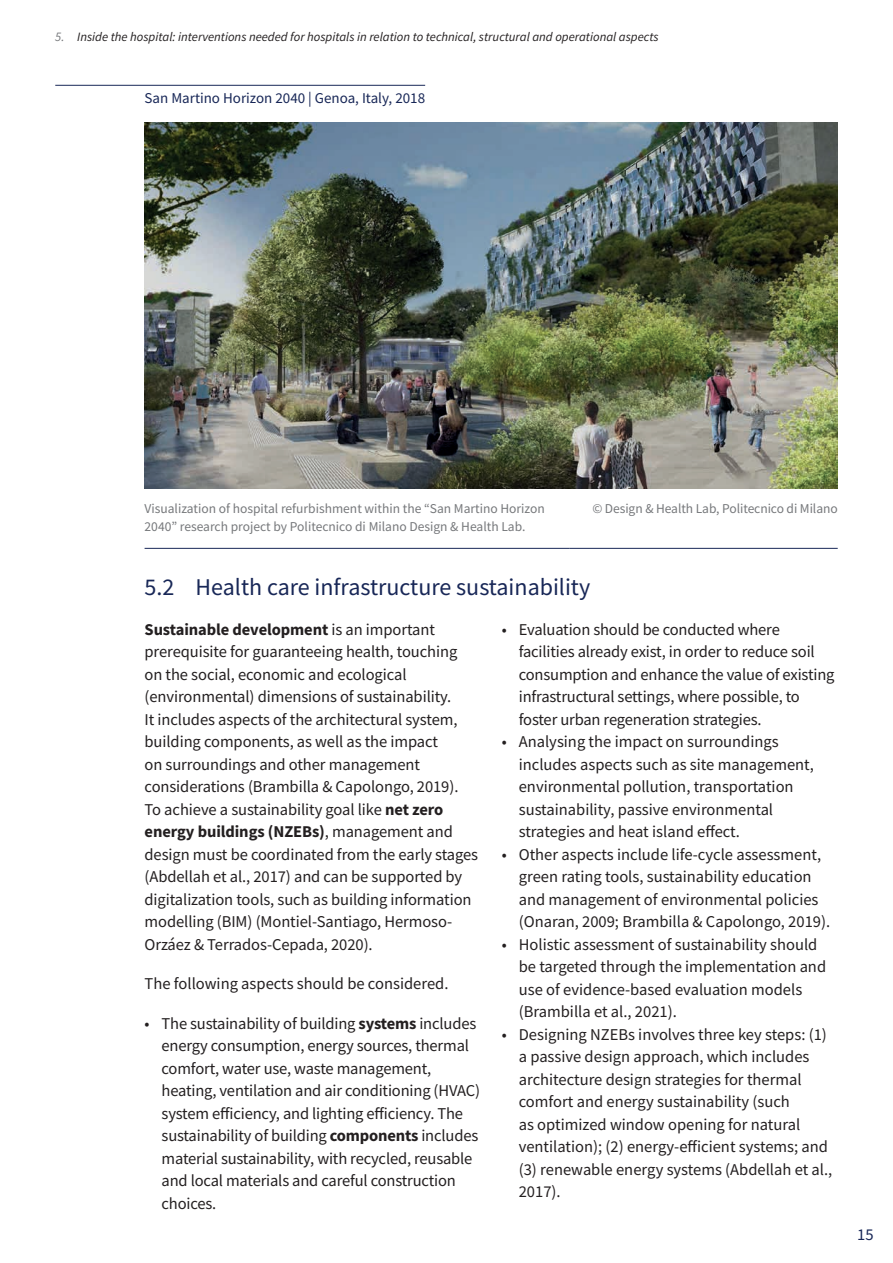
<style>
.page{position:relative;width:893px;height:1263px;background:#fff}
.page>*{position:absolute;margin:0;border:0;box-sizing:border-box;transform-origin:0 0}
.subheading_NUMERO{font:24px "Source Sans Pro";color:#182757}
.body_text{font:16.5px/22.5px "Source Sans Pro";letter-spacing:-.005em;color:#231f20}
.t1{font:16.5px "Source Sans Pro";color:#182757}
.Titolo_immagini_cont{font:15px "Source Sans Pro";color:#182757}
.Dida_immagini{font:13.5px/18px "Source Sans Pro";color:#76787b}
.t2{font:italic 12.75px "Source Sans Pro";color:#231f20}
.s1{color:#76787b}
.s2{font-weight:700}
</style>
<div class="page">
<hr style="left:55px;top:85px;width:370px;height:1px;background:#182757">
<img style="left:145px;top:123px;width:693px;height:366px">
<hr style="left:145px;top:548px;width:425px;height:1px;background:#182757">
<hr style="left:570px;top:548px;width:268px;height:1px;background:#182757">
<p class="t2" style="left:55px;top:29px;width:605px"><span class="s1">5.</span> Inside the hospital: interventions needed for hospitals in relation to technical, structural and operational aspects</p>
<p class="Titolo_immagini_cont" style="left:145px;top:88px;width:282px">San Martino Horizon 2040 | Genoa, Italy, 2018</p>
<p class="Dida_immagini" style="left:145px;top:500px;width:402px">Visualization of hospital refurbishment within the “San Martino Horizon<br>2040” research project by Politecnico di Milano Design &amp; Health Lab.</p>
<p class="Dida_immagini" style="left:592px;top:500px;width:247px">© Design &amp; Health Lab, Politecnico di Milano</p>
<p class="subheading_NUMERO" style="left:145px;top:572px;width:447px">5.2 Health care infrastructure sustainability</p>
<p class="body_text" style="left:145px;top:618px;width:335px"><span class="s2">Sustainable development</span> is an important prerequisite for guaranteeing health, touching on the social, economic and ecological (environmental) dimensions of sustainability.<br>It includes aspects of the architectural system, building components, as well as the impact<br>on surroundings and other management considerations (Brambilla &amp; Capolongo, 2019).<br>To achieve a sustainability goal like <span class="s2">net zero energy buildings (NZEBs)</span>, management and design must be coordinated from the early stages (Abdellah et al., 2017) and can be supported by digitalization tools, such as building information modelling (BIM) (Montiel-Santiago, Hermoso-Orzáez &amp; Terrados-Cepada, 2020).</p>
<p class="body_text" style="left:145px;top:972px;width:305px">The following aspects should be considered.</p>
<p class="body_text" style="left:162px;top:1012px;width:320px;text-indent:-17px">• The sustainability of building <span class="s2">systems</span> includes energy consumption, energy sources, thermal comfort, water use, waste management, heating, ventilation and air conditioning (HVAC) system efficiency, and lighting efficiency. The sustainability of building <span class="s2">components</span> includes material sustainability, with recycled, reusable and local materials and careful construction choices.</p>
<p class="body_text" style="left:519px;top:618px;width:317px;text-indent:-17px">• Evaluation should be conducted where facilities already exist, in order to reduce soil consumption and enhance the value of existing infrastructural settings, where possible, to foster urban regeneration strategies.</p>
<p class="body_text" style="left:519px;top:730px;width:297px;text-indent:-17px">• Analysing the impact on surroundings includes aspects such as site management, environmental pollution, transportation sustainability, passive environmental strategies and heat island effect.</p>
<p class="body_text" style="left:519px;top:843px;width:313px;text-indent:-17px">• Other aspects include life-cycle assessment, green rating tools, sustainability education and management of environmental policies (Onaran, 2009; Brambilla &amp; Capolongo, 2019).</p>
<p class="body_text" style="left:519px;top:933px;width:309px;text-indent:-17px">• Holistic assessment of sustainability should be targeted through the implementation and use of evidence-based evaluation models (Brambilla et al., 2021).</p>
<p class="body_text" style="left:519px;top:1023px;width:315px;text-indent:-17px">• Designing NZEBs involves three key steps: (1) a passive design approach, which includes architecture design strategies for thermal comfort and energy sustainability (such<br>as optimized window opening for natural ventilation); (2) energy-efficient systems; and (3) renewable energy systems (Abdellah et al., 2017).</p>
<p class="t1" style="left:857px;top:1224px;width:18px">15</p>
</div>
